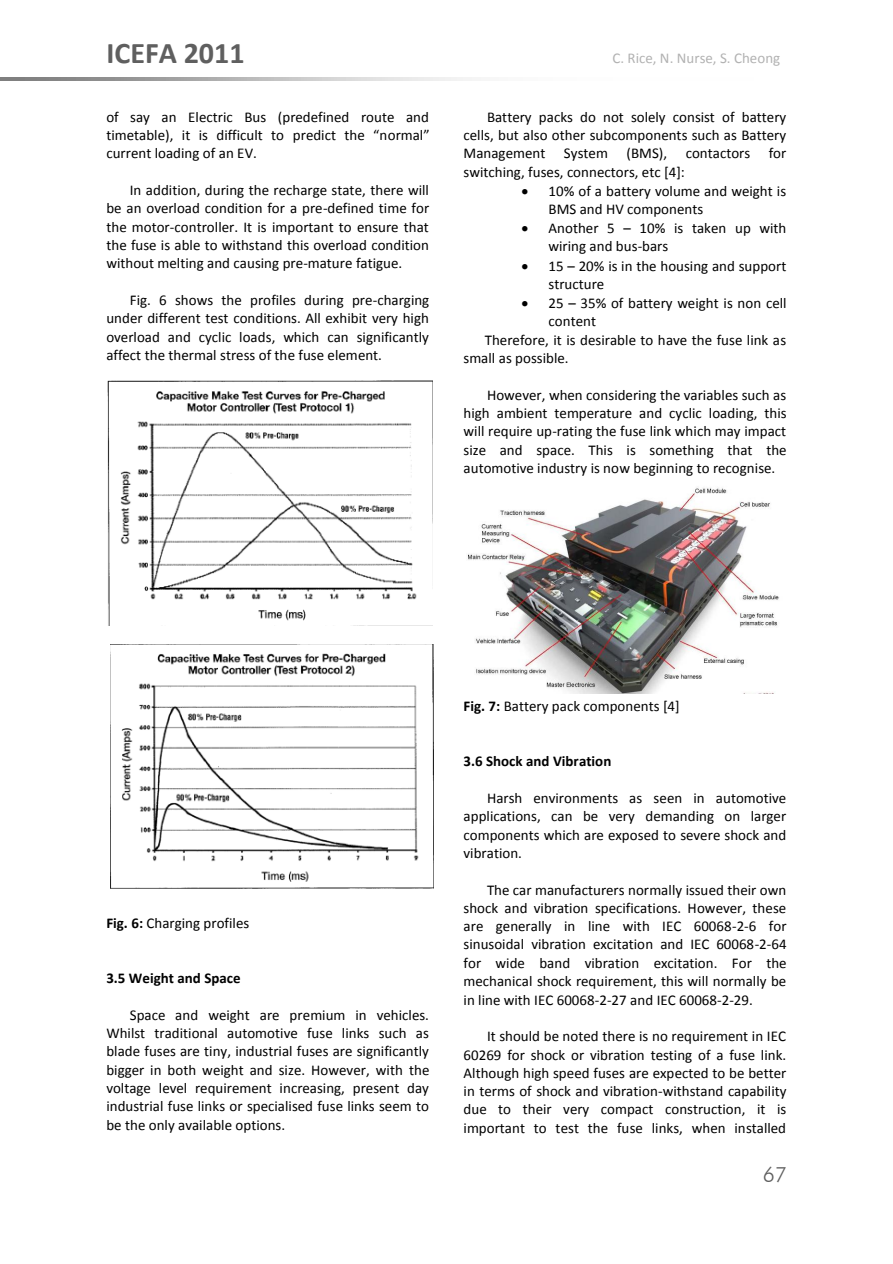
<style>
.page{position:relative;width:893px;height:1264px;background:#fff}
.page>*{position:absolute;margin:0;border:0;box-sizing:border-box;transform-origin:0 0}
.t1{font:700 30px "Calibri";color:#5f5f5f}
.t2{font:21px "Futura Lt BT";color:#5f5f5f}
.t3{font:15px/18.3px "Calibri";color:#000;text-align:justify}
.t4{font:700 15px "Calibri";color:#000}
.t5{font:15px "Calibri";color:#b2b2b2}
.s1{font-weight:700}
</style>
<div class="page">
<img style="left:107px;top:380px;width:325px;height:245px">
<img style="left:111px;top:644px;width:323px;height:244px">
<img style="left:468px;top:488px;width:311px;height:205px">
<h1 class="t1" style="left:106px;top:40px;width:140px">ICEFA 2011</h1>
<p class="t5" style="left:613px;top:51px;width:169px">C. Rice, N. Nurse, S. Cheong</p>
<p class="t3" style="left:106px;top:109px;width:325px">of say an Electric Bus (predefined route and timetable), it is difficult to predict the “normal” current loading of an EV.</p>
<p class="t3" style="left:106px;top:182px;width:324px;text-indent:23px">In addition, during the recharge state, there will be an overload condition for a pre-defined time for the motor-controller. It is important to ensure that the fuse is able to withstand this overload condition without melting and causing pre-mature fatigue.</p>
<p class="t3" style="left:106px;top:292px;width:324px;text-indent:23px">Fig. 6 shows the profiles during pre-charging under different test conditions. All exhibit very high overload and cyclic loads, which can significantly affect the thermal stress of the fuse element.</p>
<p class="t3" style="left:464px;top:109px;width:324px;text-indent:23px">Battery packs do not solely consist of battery cells, but also other subcomponents such as Battery Management System (BMS), contactors for switching, fuses, connectors, etc [4]:</p>
<p class="t3" style="left:549px;top:183px;width:239px;text-indent:-27px">• 10% of a battery volume and weight is<br>BMS and HV components</p>
<p class="t3" style="left:549px;top:220px;width:239px;text-indent:-27px">• Another 5 – 10% is taken up with wiring and bus-bars</p>
<p class="t3" style="left:549px;top:258px;width:239px;text-indent:-27px">• 15 – 20% is in the housing and support structure</p>
<p class="t3" style="left:549px;top:295px;width:239px;text-indent:-27px">• 25 – 35% of battery weight is non cell content</p>
<p class="t3" style="left:464px;top:332px;width:324px;text-indent:21px">Therefore, it is desirable to have the fuse link as small as possible.</p>
<p class="t3" style="left:464px;top:387px;width:325px;text-indent:23px">However, when considering the variables such as high ambient temperature and cyclic loading, this will require up-rating the fuse link which may impact size and space. This is something that the automotive industry is now beginning to recognise.</p>
<p class="t3" style="left:106px;top:914px;width:144px"><span class="s1">Fig. 6:</span> Charging profiles</p>
<p class="t4" style="left:106px;top:971px;width:136px">3.5 Weight and Space</p>
<p class="t3" style="left:106px;top:1006px;width:325px;text-indent:23px">Space and weight are premium in vehicles.<br>Whilst traditional automotive fuse links such as blade fuses are tiny, industrial fuses are significantly bigger in both weight and size. However, with the voltage level requirement increasing, present day industrial fuse links or specialised fuse links seem to be the only available options.</p>
<p class="t3" style="left:464px;top:698px;width:218px"><span class="s1">Fig. 7:</span> Battery pack components [4]</p>
<p class="t4" style="left:464px;top:754px;width:149px">3.6 Shock and Vibration</p>
<p class="t3" style="left:464px;top:789px;width:324px;text-indent:23px">Harsh environments as seen in automotive applications, can be very demanding on larger components which are exposed to severe shock and vibration.</p>
<p class="t3" style="left:464px;top:881px;width:325px;text-indent:23px">The car manufacturers normally issued their own shock and vibration specifications. However, these are generally in line with IEC 60068-2-6 for sinusoidal vibration excitation and IEC 60068-2-64 for wide band vibration excitation. For the mechanical shock requirement, this will normally be in line with IEC 60068-2-27 and IEC 60068-2-29.</p>
<p class="t3" style="left:464px;top:1027px;width:324px;text-indent:23px">It should be noted there is no requirement in IEC 60269 for shock or vibration testing of a fuse link.<br>Although high speed fuses are expected to be better in terms of shock and vibration-withstand capability due to their very compact construction, it is important to test the fuse links, when installed</p>
<h2 class="t2" style="left:763px;top:1161px;width:26px">67</h2>
</div>
